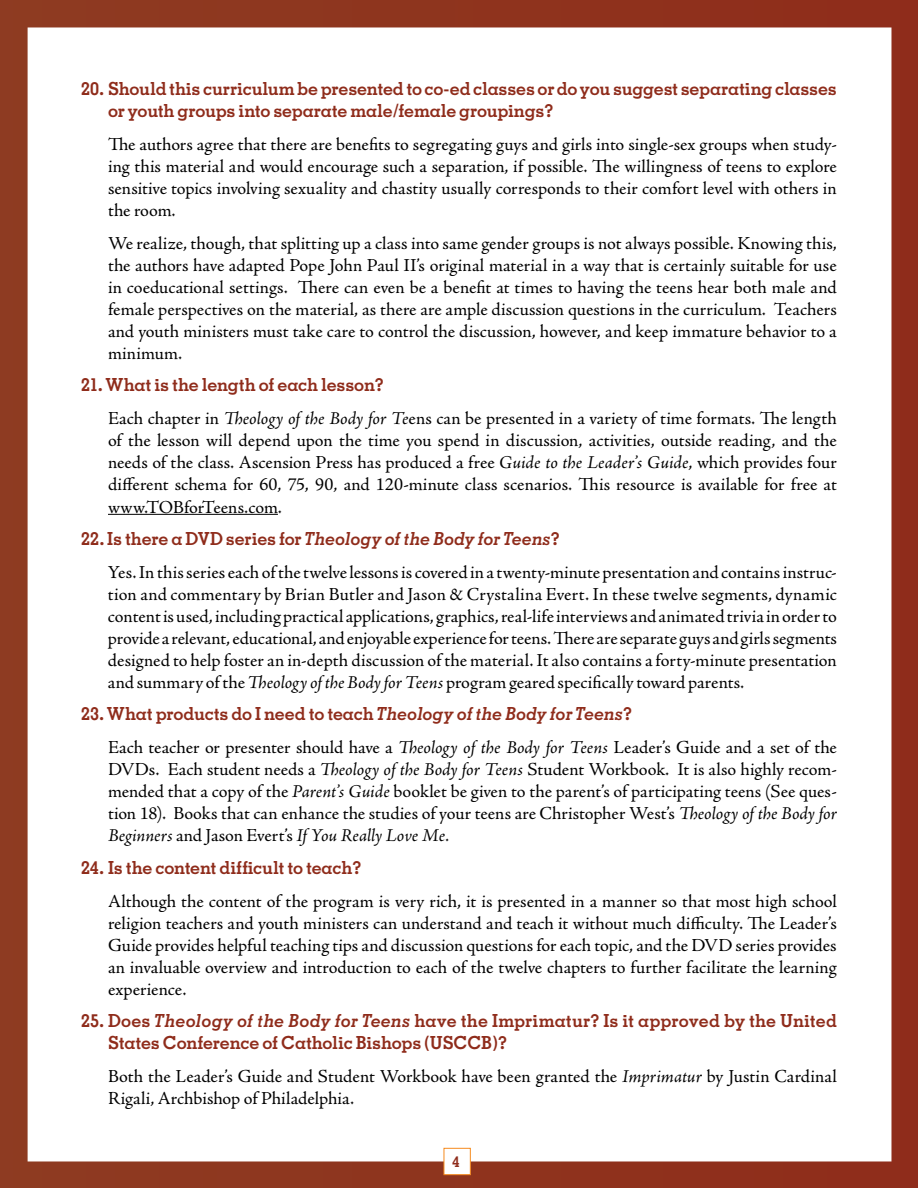
<style>
.page{position:relative;width:918px;height:1188px;background:#8f351e}
.page>*{position:absolute;margin:0;border:0;box-sizing:border-box;transform-origin:0 0}
.t1{font:18.3px/22px "Adobe Jenson Pro";color:#000;text-align:justify}
.t2{font:700 18px/21.6px "Memphis";letter-spacing:-.01em;color:#8f2c1b}
.t3{font:italic 700 18px "Memphis";letter-spacing:-.01em;color:#8f2c1b}
.t4{font:700 15px "Memphis";color:#8f2c1b}
.s1{font-style:italic}
.s2{font-style:normal}
</style>
<div class="page">
<div style="left:28px;top:27px;width:863px;height:1134px;background:#fff"></div>
<div style="left:444px;top:1148px;width:27px;height:27px;background:#fff;border:1px solid #f68b1f"></div>
<hr style="left:108px;top:514px;width:170px;height:1px;background:#000">
<p class="t2" style="left:108px;top:78px;width:730px;text-indent:-27px">20. Should this curriculum be presented to co-ed classes or do you suggest separating classes or youth groups into separate male/female groupings?</p>
<p class="t1" style="left:108px;top:133px;width:730px">The authors agree that there are benefits to segregating guys and girls into single-sex groups when study&shy;ing this material and would encourage such a separation, if possible. The willingness of teens to explore sensitive topics involving sexuality and chastity usually corresponds to their comfort level with others in the room.</p>
<p class="t1" style="left:108px;top:232px;width:730px">We realize, though, that splitting up a class into same gender groups is not always possible. Knowing this, the authors have adapted Pope John Paul II’s original material in a way that is certainly suitable for use in coeducational settings. There can even be a benefit at times to having the teens hear both male and female perspectives on the material, as there are ample discussion questions in the curriculum. Teachers and youth ministers must take care to control the discussion, however, and keep immature behavior to a minimum.</p>
<p class="t2" style="left:81px;top:374px;width:304px">21. What is the length of each lesson?</p>
<p class="t1" style="left:108px;top:408px;width:730px">Each chapter in <span class="s1">Theology of the Body for Te</span>ens can be presented in a variety of time formats. The length of the lesson will depend upon the time you spend in discussion, activities, outside reading, and the needs of the class. Ascension Press has produced a free <span class="s1">Guide to the Leader’s Guide</span>, which provides four different schema for 60, 75, 90, and 120-minute class scenarios. This resource is available for free at www.TOBforTeens.com.</p>
<p class="t3" style="left:81px;top:527px;width:480px"><span class="s2">22. Is there a DVD series for</span> Theology of the Body for Teens<span class="s2">?</span></p>
<p class="t1" style="left:108px;top:561px;width:731px">Yes. In this series each of the twelve lessons is covered in a twenty-minute presentation and contains instruc&shy;tion and commentary by Brian Butler and Jason &amp; Crystalina Evert. In these twelve segments, dynamic content is used, including practical applications, graphics, real-life interviews and animated trivia in order to provide a relevant, educational, and enjoyable experience for teens. There are separate guys and girls segments designed to help foster an in-depth discussion of the material. It also contains a forty-minute presentation and summary of the <span class="s1">Theology of the Body for Teens</span> program geared specifically toward parents.</p>
<p class="t2" style="left:81px;top:703px;width:553px">23. What products do I need to teach <span class="s1">Theology of the Body for Teens</span>?</p>
<p class="t1" style="left:108px;top:737px;width:730px">Each teacher or presenter should have a <span class="s1">Theology of the Body for Teens</span> Leader’s Guide and a set of the DVDs. Each student needs a <span class="s1">Theology of the Body for Teens</span> Student Workbook. It is also highly recom&shy;mended that a copy of the <span class="s1">Parent’s Guide</span> booklet be given to the parent’s of participating teens (See ques&shy;tion 18). Books that can enhance the studies of your teens are Christopher West’s <span class="s1">Theology of the Body for Beginners</span> and Jason Evert’s <span class="s1">If You Really Love Me.</span></p>
<p class="t2" style="left:81px;top:856px;width:282px">24. Is the content difficult to teach?</p>
<p class="t1" style="left:108px;top:890px;width:730px">Although the content of the program is very rich, it is presented in a manner so that most high school religion teachers and youth ministers can understand and teach it without much difficulty. The Leader’s Guide provides helpful teaching tips and discussion questions for each topic, and the DVD series provides an invaluable overview and introduction to each of the twelve chapters to further facilitate the learning experience.</p>
<p class="t2" style="left:108px;top:1010px;width:730px;text-indent:-27px">25. Does <span class="s1">Theology of the Body for Teens</span> have the Imprimatur? Is it approved by the United<br>States Conference of Catholic Bishops (USCCB)?</p>
<p class="t1" style="left:108px;top:1065px;width:730px">Both the Leader’s Guide and Student Workbook have been granted the <span class="s1">Imprimatur</span> by Justin Cardinal<br>Rigali, Archbishop of Philadelphia.</p>
<p class="t4" style="left:452px;top:1153px;width:9px">4</p>
</div>
